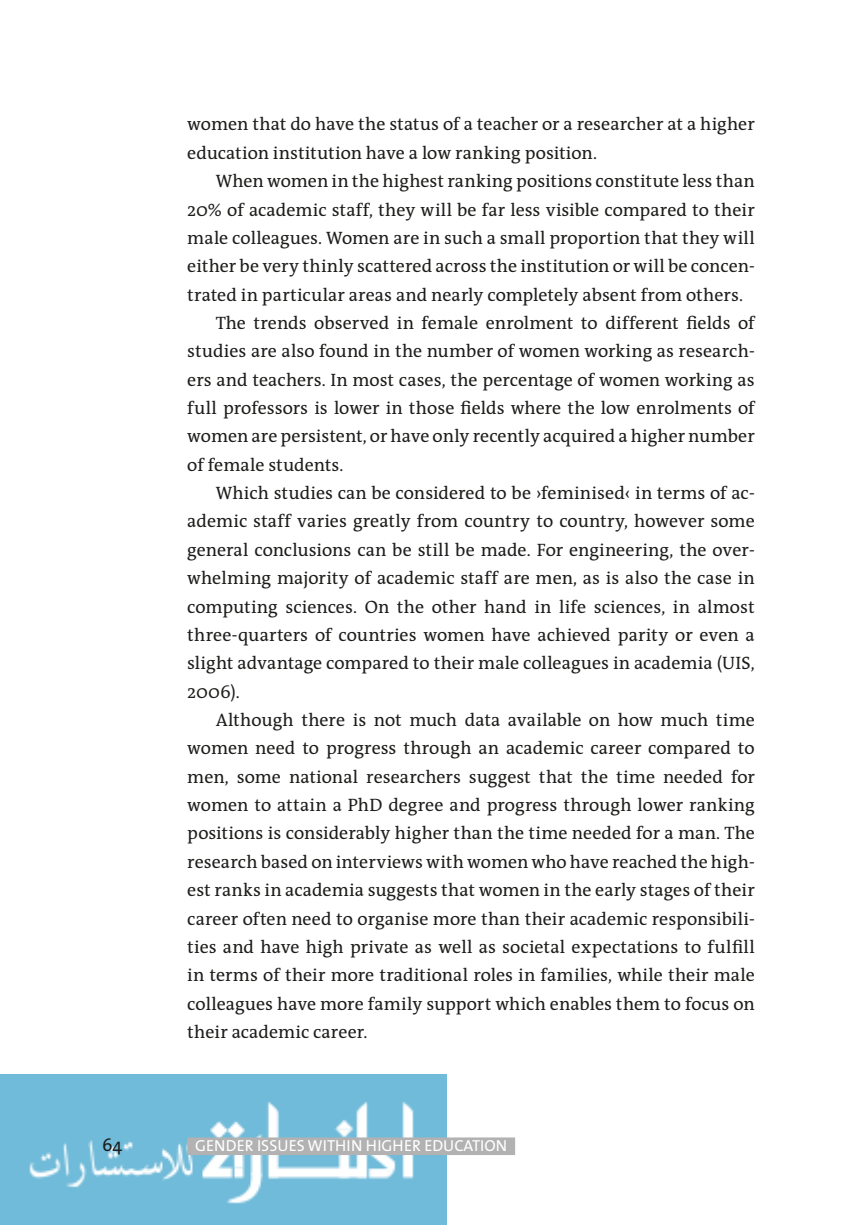
<style>
.page{position:relative;width:857px;height:1225px;background:#fff}
.page>*{position:absolute;margin:0;border:0;box-sizing:border-box;transform-origin:0 0}
.t1{font:18px/28.4px "The Antiqua B5";letter-spacing:.005em;color:#1d1d1b}
.t2{font:18px "The Sans";color:#1d1d1b}
.t3{font:16px "The Sans";color:#fff}
</style>
<div class="page">
<img style="left:0;top:1075px;width:446px;height:150px">
<div style="left:187px;top:1137px;width:328px;height:18px;background:#b2b2b2"></div>
<p class="t1" style="left:187px;top:111px;width:568px">women that do have the status of a teacher or a researcher at a higher education institution have a low ranking position.</p>
<p class="t1" style="left:215px;top:168px;width:540px">When women in the highest ranking positions constitute less than</p>
<p class="t1" style="left:187px;top:196px;width:568px">20% of academic staff, they will be far less visible compared to their</p>
<p class="t1" style="left:187px;top:224px;width:568px">male colleagues. Women are in such a small proportion that they will</p>
<p class="t1" style="left:187px;top:253px;width:568px">either be very thinly scattered across the institution or will be concen-</p>
<p class="t1" style="left:187px;top:281px;width:557px">trated in particular areas and nearly completely absent from others.</p>
<p class="t1" style="left:215px;top:309px;width:540px">The trends observed in female enrolment to different fields of</p>
<p class="t1" style="left:187px;top:338px;width:568px">studies are also found in the number of women working as research-</p>
<p class="t1" style="left:187px;top:366px;width:568px">ers and teachers. In most cases, the percentage of women working as</p>
<p class="t1" style="left:187px;top:394px;width:568px">full professors is lower in those fields where the low enrolments of</p>
<p class="t1" style="left:187px;top:423px;width:568px">women are persistent, or have only recently acquired a higher number</p>
<p class="t1" style="left:187px;top:451px;width:158px">of female students.</p>
<p class="t1" style="left:215px;top:479px;width:540px">Which studies can be considered to be ›feminised‹ in terms of ac-</p>
<p class="t1" style="left:187px;top:508px;width:568px">ademic staff varies greatly from country to country, however some</p>
<p class="t1" style="left:187px;top:536px;width:568px">general conclusions can be still be made. For engineering, the over-</p>
<p class="t1" style="left:187px;top:564px;width:568px">whelming majority of academic staff are men, as is also the case in</p>
<p class="t1" style="left:187px;top:593px;width:568px">computing sciences. On the other hand in life sciences, in almost</p>
<p class="t1" style="left:187px;top:621px;width:568px">three-quarters of countries women have achieved parity or even a</p>
<p class="t1" style="left:187px;top:650px;width:568px">slight advantage compared to their male colleagues in academia (UIS,</p>
<p class="t1" style="left:187px;top:678px;width:54px">2006).</p>
<p class="t1" style="left:215px;top:706px;width:540px">Although there is not much data available on how much time</p>
<p class="t1" style="left:187px;top:735px;width:568px">women need to progress through an academic career compared to</p>
<p class="t1" style="left:187px;top:763px;width:568px">men, some national researchers suggest that the time needed for</p>
<p class="t1" style="left:187px;top:791px;width:568px">women to attain a PhD degree and progress through lower ranking</p>
<p class="t1" style="left:187px;top:820px;width:568px">positions is considerably higher than the time needed for a man. The</p>
<p class="t1" style="left:187px;top:848px;width:568px">research based on interviews with women who have reached the high-</p>
<p class="t1" style="left:187px;top:876px;width:568px">est ranks in academia suggests that women in the early stages of their</p>
<p class="t1" style="left:187px;top:905px;width:568px">career often need to organise more than their academic responsibili-</p>
<p class="t1" style="left:187px;top:933px;width:568px">ties and have high private as well as societal expectations to fulfill</p>
<p class="t1" style="left:187px;top:961px;width:568px">in terms of their more traditional roles in families, while their male</p>
<p class="t1" style="left:187px;top:990px;width:568px">colleagues have more family support which enables them to focus on</p>
<p class="t1" style="left:187px;top:1018px;width:181px">their academic career.</p>
<p class="t2" style="left:102px;top:1130px;width:22px">64</p>
<p class="t3" style="left:195px;top:1132px;width:313px">GENDER ISSUES WITHIN HIGHER EDUCATION</p>
</div>
